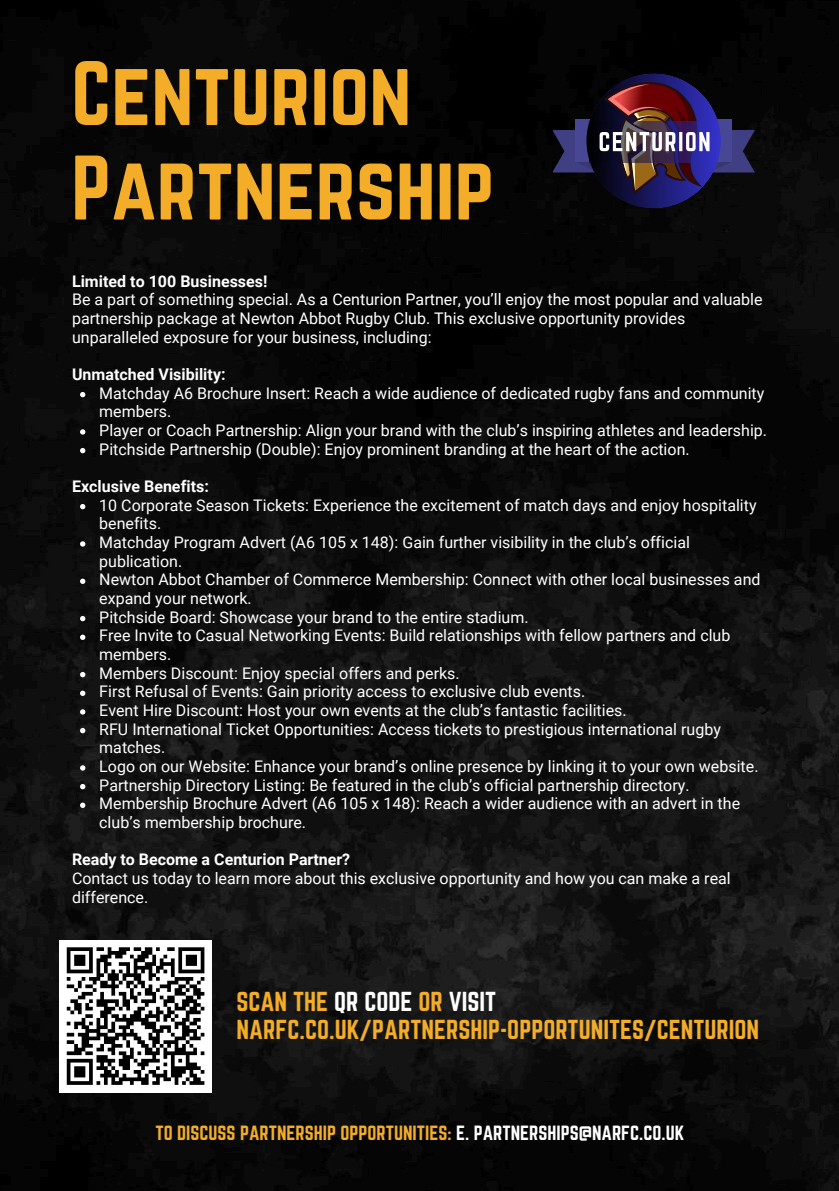
<style>
.page{position:relative;width:839px;height:1191px;background:#fff}
.page>*{position:absolute;margin:0;border:0;box-sizing:border-box;transform-origin:0 0}
.t1{font:80px/94.4px "Norwester";color:#f3ad28}
.t2{font:24px/28.4px "Norwester";color:#f3ad28}
.t3{font:18px "Norwester";color:#f3ad28}
.t4{font:16px/18.6px "Roboto";color:#fff}
.t5{font:700 16px "Roboto";color:#fff}
.s1{color:#fff}
</style>
<div class="page">
<img style="left:0;top:0;width:838px;height:1191px">
<svg style="left:80px;top:392px;width:5px;height:5px"></svg>
<svg style="left:80px;top:429px;width:5px;height:6px"></svg>
<svg style="left:80px;top:448px;width:5px;height:5px"></svg>
<svg style="left:80px;top:504px;width:5px;height:5px"></svg>
<svg style="left:80px;top:541px;width:5px;height:6px"></svg>
<svg style="left:80px;top:579px;width:5px;height:5px"></svg>
<svg style="left:80px;top:616px;width:5px;height:5px"></svg>
<svg style="left:80px;top:635px;width:5px;height:5px"></svg>
<svg style="left:80px;top:672px;width:5px;height:5px"></svg>
<svg style="left:80px;top:691px;width:5px;height:5px"></svg>
<svg style="left:80px;top:709px;width:5px;height:6px"></svg>
<svg style="left:80px;top:728px;width:5px;height:5px"></svg>
<svg style="left:80px;top:765px;width:5px;height:6px"></svg>
<svg style="left:80px;top:784px;width:5px;height:5px"></svg>
<svg style="left:80px;top:803px;width:5px;height:5px"></svg>
<svg style="left:553px;top:74px;width:201px;height:134px;background:#2f233e"></svg>
<div style="left:59px;top:940px;width:153px;height:152px;background:#fff"></div>
<svg style="left:66px;top:947px;width:139px;height:138px"></svg>
<p class="t1" style="left:71px;top:46px;width:425px">Centurion<br>Partnership</p>
<p class="t5" style="left:72px;top:272px;width:197px">Limited to 100 Businesses!</p>
<h1 class="t4" style="left:72px;top:291px;width:692px">Be a part of something special. As a Centurion Partner, you’ll enjoy the most popular and valuable partnership package at Newton Abbot Rugby Club. This exclusive opportunity provides unparalleled exposure for your business, including:</h1>
<p class="t5" style="left:72px;top:365px;width:155px">Unmatched Visibility:</p>
<p class="t4" style="left:99px;top:384px;width:666px">Matchday A6 Brochure Insert: Reach a wide audience of dedicated rugby fans and community members.</p>
<p class="t4" style="left:99px;top:421px;width:669px">Player or Coach Partnership: Align your brand with the club’s inspiring athletes and leadership.</p>
<h4 class="t4" style="left:99px;top:440px;width:592px">Pitchside Partnership (Double): Enjoy prominent branding at the heart of the action.</h4>
<p class="t5" style="left:72px;top:477px;width:138px">Exclusive Benefits:</p>
<p class="t4" style="left:99px;top:496px;width:659px">10 Corporate Season Tickets: Experience the excitement of match days and enjoy hospitality benefits.</p>
<p class="t4" style="left:99px;top:533px;width:592px">Matchday Program Advert (A6 105 x 148): Gain further visibility in the club’s official publication.</p>
<h4 class="t4" style="left:99px;top:571px;width:662px">Newton Abbot Chamber of Commerce Membership: Connect with other local businesses and expand your network.</h4>
<p class="t4" style="left:99px;top:608px;width:431px">Pitchside Board: Showcase your brand to the entire stadium.</p>
<p class="t4" style="left:99px;top:627px;width:632px">Free Invite to Casual Networking Events: Build relationships with fellow partners and club members.</p>
<p class="t4" style="left:99px;top:664px;width:362px">Members Discount: Enjoy special offers and perks.</p>
<p class="t4" style="left:99px;top:683px;width:487px">First Refusal of Events: Gain priority access to exclusive club events.</p>
<p class="t4" style="left:99px;top:701px;width:529px">Event Hire Discount: Host your own events at the club’s fantastic facilities.</p>
<p class="t4" style="left:99px;top:720px;width:623px">RFU International Ticket Opportunities: Access tickets to prestigious international rugby matches.</p>
<p class="t4" style="left:99px;top:757px;width:660px">Logo on our Website: Enhance your brand’s online presence by linking it to your own website.</p>
<p class="t4" style="left:99px;top:776px;width:592px">Partnership Directory Listing: Be featured in the club’s official partnership directory.</p>
<p class="t4" style="left:99px;top:795px;width:642px">Membership Brochure Advert (A6 105 x 148): Reach a wider audience with an advert in the club’s membership brochure.</p>
<p class="t5" style="left:72px;top:850px;width:280px">Ready to Become a Centurion Partner?</p>
<p class="t4" style="left:72px;top:869px;width:660px">Contact us today to learn more about this exclusive opportunity and how you can make a real difference.</p>
<p class="t2" style="left:236px;top:987px;width:524px">SCAN THE <span class="s1">QR CODE</span> OR <span class="s1">VISIT<br></span>NARFC.CO.UK/PARTNERSHIP-OPPORTUNITES/CENTURION</p>
<p class="t3" style="left:155px;top:1122px;width:530px">TO DISCUSS PARTNERSHIP OPPORTUNITIES: <span class="s1">E. PARTNERSHIPS@NARFC.CO.UK</span></p>
</div>
